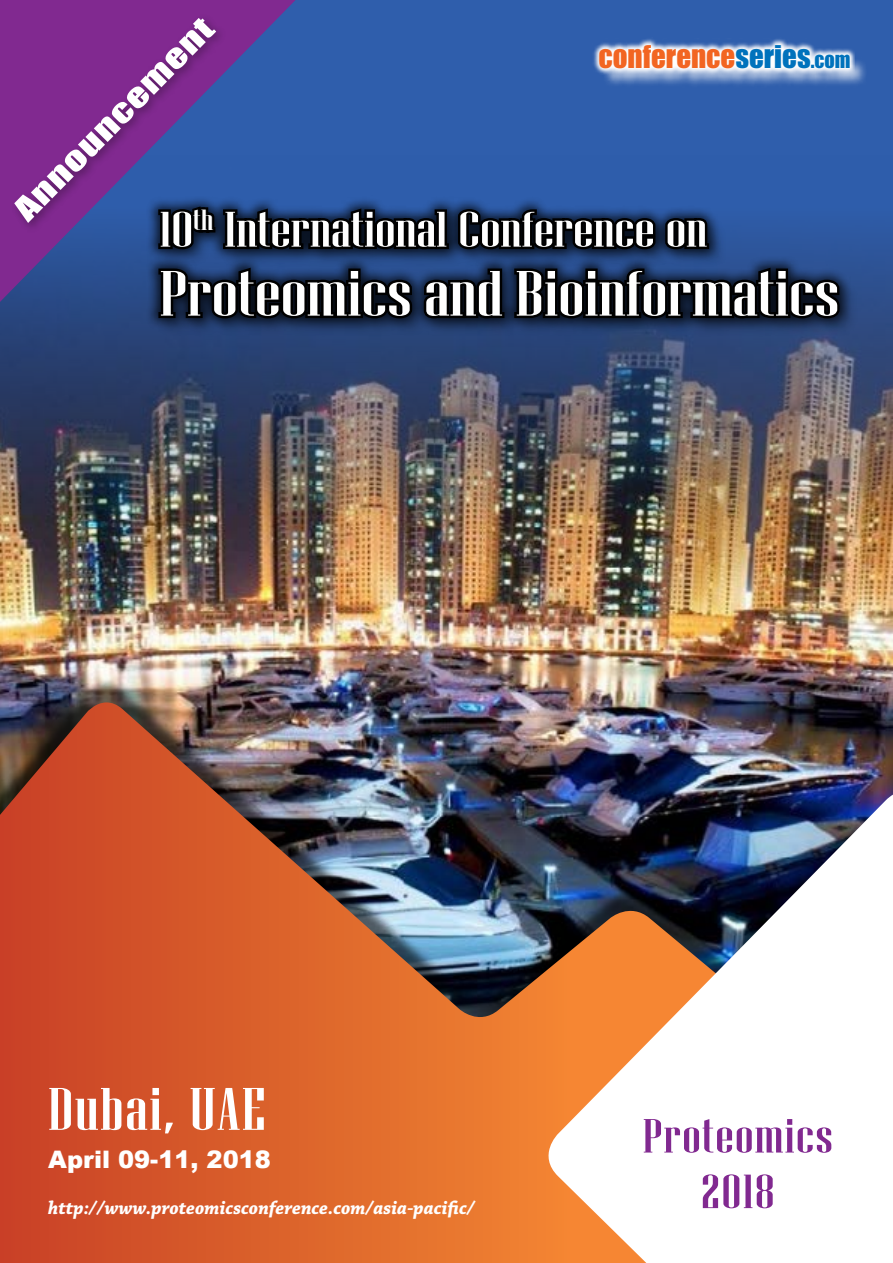
<style>
.page{position:relative;width:893px;height:1263px;background:#2f5eac}
.page>*{position:absolute;margin:0;border:0;box-sizing:border-box;transform-origin:0 0}
.t1{font:63.75px "Niagara Solid";color:#fff;scale:1.48 1}
.t2{font:59.85px "Niagara Solid";letter-spacing:.02em;color:#fff;scale:1.39 1}
.t3{font:49.8px "Niagara Solid";color:#fff;scale:1.48 1}
.t4{font:47.85px/55.5px "Niagara Solid";letter-spacing:.02em;color:#812990;text-align:center;scale:1.39 1}
.t5{font:30px "Impact";color:#fff;scale:1.39 1}
.t6{font:28.95px "Impact";color:#f26522}
.t7{font:24.15px "Arial Black KOI8";color:#fff}
.t8{font:italic 700 19.5px "Chaparral Pro";color:#fff;scale:.95 1}
.s1{color:#0072bc}
.s2{font-size:20.25px;color:#0072bc}
</style>
<div class="page">
<img style="left:0;top:230px;width:893px;height:447px">
<svg style="left:0;top:0;width:296px;height:302px"></svg>
<div style="left:0;top:677px;width:893px;height:576px;background:#000;opacity:.6"></div>
<img style="left:0;top:702px;width:893px;height:561px">
<svg style="left:537px;top:795px;width:356px;height:468px;background:#c7b7b0"></svg>
<div style="left:9px;top:13px;width:218px;height:221px;background:#000;opacity:.3"></div>
<div style="left:601px;top:48px;width:265px;height:40px;background:#fff;opacity:.75"></div>
<svg style="left:593px;top:39px;width:262px;height:36px;background:#c0cee5"></svg>
<div style="left:156px;top:205px;width:703px;height:132px;background:#000;opacity:.3"></div>
<div style="left:146px;top:195px;width:706px;height:135px;background:#000;opacity:.73"></div>
<svg style="left:156px;top:203px;width:556px;height:50px;background:#0c192f"></svg>
<svg style="left:156px;top:264px;width:687px;height:58px;background:#0b1526"></svg>
<h3 class="t5" style="left:3px;top:197px;width:194px;rotate:-45deg">ANNOUNCEMENT</h3>
<h3 class="t6" style="left:598px;top:34px;width:253px">CONFERENCE<span class="s1">SERIES</span><span class="s2">.COM</span></h3>
<h3 class="t3" style="left:159px;top:203px;width:371px">10<sup>th</sup> International Conference on</h3>
<h1 class="t1" style="left:159px;top:260px;width:461px">Proteomics and Bioinformatics</h1>
<h2 class="t2" style="left:48px;top:1077px;width:158px">Dubai, UAE</h2>
<p class="t7" style="left:48px;top:1146px;width:224px">April 09-11, 2018</p>
<p class="t8" style="left:48px;top:1196px;width:451px">http://www.proteomicsconference.com/asia-pacific/</p>
<h3 class="t4" style="left:643px;top:1108px;width:138px">Proteomics<br>2018</h3>
</div>
